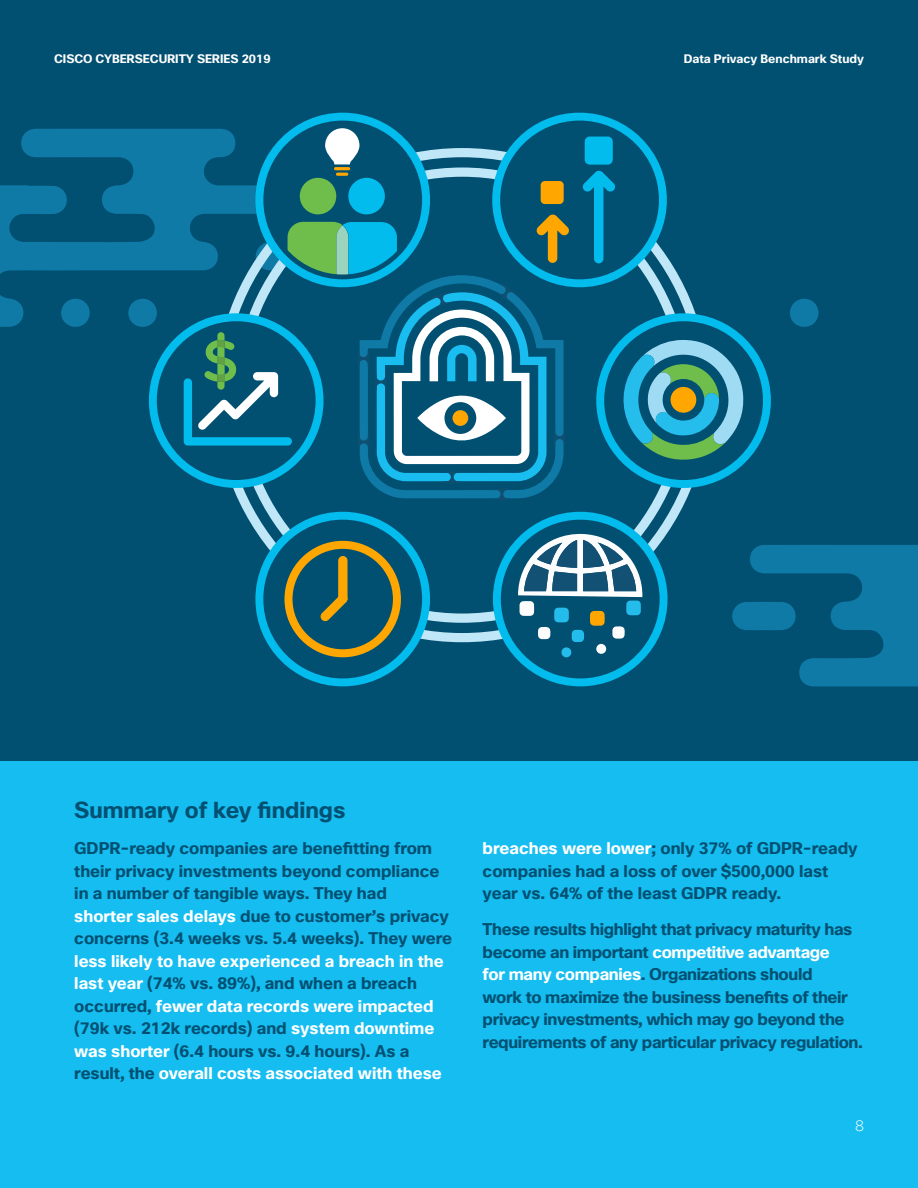
<style>
.page{position:relative;width:918px;height:1188px;background:#015072}
.page>*{position:absolute;margin:0;border:0;box-sizing:border-box;transform-origin:0 0}
.Chart_header_large{font:700 22.5px "Cisco Sans";color:#015072}
.Paragraph_Style_1{font:700 16.5px/22.5px "Cisco Sans";color:#015072}
.Paragraph_Style_1-2{font:700 16.5px/22.5px "Cisco Sans";letter-spacing:-.02em;color:#015072}
.Page_number{font:200 15px "Cisco Sans";color:#fff}
.Page_Header{font:700 12px "Cisco Sans";color:#fff}
.s1{color:#fff}
</style>
<div class="page">
<div style="left:0;top:761px;width:918px;height:427px;background:#15bdf0"></div>
<svg style="left:0;top:129px;width:818px;height:198px"></svg>
<svg style="left:732px;top:545px;width:186px;height:141px"></svg>
<svg style="left:360px;top:275px;width:204px;height:223px"></svg>
<svg style="left:493px;top:489px;width:17px;height:10px"></svg>
<svg style="left:358px;top:433px;width:11px;height:17px"></svg>
<svg style="left:358px;top:350px;width:11px;height:17px"></svg>
<svg style="left:554px;top:429px;width:11px;height:17px"></svg>
<svg style="left:375px;top:283px;width:172px;height:200px"></svg>
<svg style="left:153px;top:317px;width:167px;height:167px"></svg>
<div style="left:149px;top:313px;width:175px;height:175px;border:8px solid #01bcec;border-radius:50%"></div>
<svg style="left:184px;top:332px;width:108px;height:114px"></svg>
<svg style="left:259px;top:516px;width:167px;height:166px"></svg>
<div style="left:255px;top:512px;width:175px;height:174px;border:8px solid #01bcec;border-radius:50%"></div>
<div style="left:284px;top:541px;width:117px;height:116px;border:8px solid #ffa700;border-radius:50%"></div>
<div style="left:339px;top:557px;width:8px;height:45px;background:#ffa700;border-radius:4px"></div>
<div style="left:338px;top:556px;width:10px;height:47px;border:1px solid #ffa700;border-radius:4px"></div>
<svg style="left:321px;top:593px;width:28px;height:30px"></svg>
<div style="left:496px;top:117px;width:167px;height:166px;background:#015072;border-radius:50%"></div>
<div style="left:492px;top:113px;width:175px;height:174px;border:8px solid #01bcec;border-radius:50%"></div>
<div style="left:541px;top:181px;width:23px;height:23px;background:#ffa700;border-radius:4px"></div>
<div style="left:585px;top:137px;width:28px;height:28px;background:#01bcec;border-radius:5px"></div>
<svg style="left:536px;top:215px;width:33px;height:48px"></svg>
<svg style="left:582px;top:171px;width:33px;height:92px"></svg>
<svg style="left:600px;top:317px;width:167px;height:167px"></svg>
<div style="left:596px;top:313px;width:175px;height:175px;border:8px solid #01bcec;border-radius:50%"></div>
<svg style="left:620px;top:340px;width:124px;height:121px"></svg>
<div style="left:671px;top:387px;width:25px;height:26px;background:#ffa700;border-radius:50%"></div>
<svg style="left:497px;top:516px;width:167px;height:166px"></svg>
<div style="left:493px;top:512px;width:175px;height:174px;border:8px solid #01bcec;border-radius:50%"></div>
<div style="left:596px;top:644px;width:10px;height:10px;background:#fdfdfe;border-radius:50%"></div>
<div style="left:561px;top:647px;width:10px;height:10px;background:#24bceb;border-radius:50%"></div>
<svg style="left:518px;top:533px;width:125px;height:109px"></svg>
<div style="left:259px;top:117px;width:167px;height:166px;background:#015072;border-radius:50%"></div>
<div style="left:255px;top:113px;width:175px;height:174px;border:8px solid #01bcec;border-radius:50%"></div>
<hr style="left:334px;top:167px;width:16px;height:3px;background:#ffa700;border-radius:2px">
<svg style="left:336px;top:173px;width:12px;height:3px"></svg>
<svg style="left:325px;top:128px;width:34px;height:36px"></svg>
<svg style="left:288px;top:222px;width:109px;height:53px;background:#37b29f"></svg>
<div style="left:348px;top:178px;width:37px;height:36px;background:#01bcec;border-radius:50%"></div>
<div style="left:299px;top:178px;width:37px;height:37px;background:#6fbe4b;border-radius:50%"></div>
<p class="Page_Header" style="left:54px;top:52px;width:218px">CISCO CYBERSECURITY SERIES 2019</p>
<p class="Page_Header" style="left:684px;top:52px;width:182px">Data Privacy Benchmark Study</p>
<p class="Chart_header_large" style="left:74px;top:796px;width:273px">Summary of key findings</p>
<p class="Paragraph_Style_1" style="left:74px;top:838px;width:379px">GDPR-ready companies are benefitting from their privacy investments beyond compliance in a number of tangible ways. They had<br><span class="s1">shorter sales delays</span> due to customer’s privacy concerns (3.4 weeks vs. 5.4 weeks). They were <span class="s1">less likely to have experienced a breach in the last year</span> (74% vs. 89%), and when a breach occurred, <span class="s1">fewer data records were impacted </span>(79k vs. 212k records) and <span class="s1">system downtime was shorter</span> (6.4 hours vs. 9.4 hours). As a result, the <span class="s1">overall costs associated with these</span></p>
<p class="Paragraph_Style_1" style="left:483px;top:838px;width:377px"><span class="s1">breaches were lower</span>; only 37% of GDPR-ready companies had a loss of over $500,000 last year vs. 64% of the least GDPR ready.</p>
<p class="Paragraph_Style_1-2" style="left:483px;top:919px;width:382px">These results highlight that privacy maturity has become an important <span class="s1">competitive advantage<br>for many companies</span>. Organizations should<br>work to maximize the business benefits of their privacy investments, which may go beyond the requirements of any particular privacy regulation.</p>
<p class="Page_number" style="left:855px;top:1116px;width:10px">8</p>
</div>
